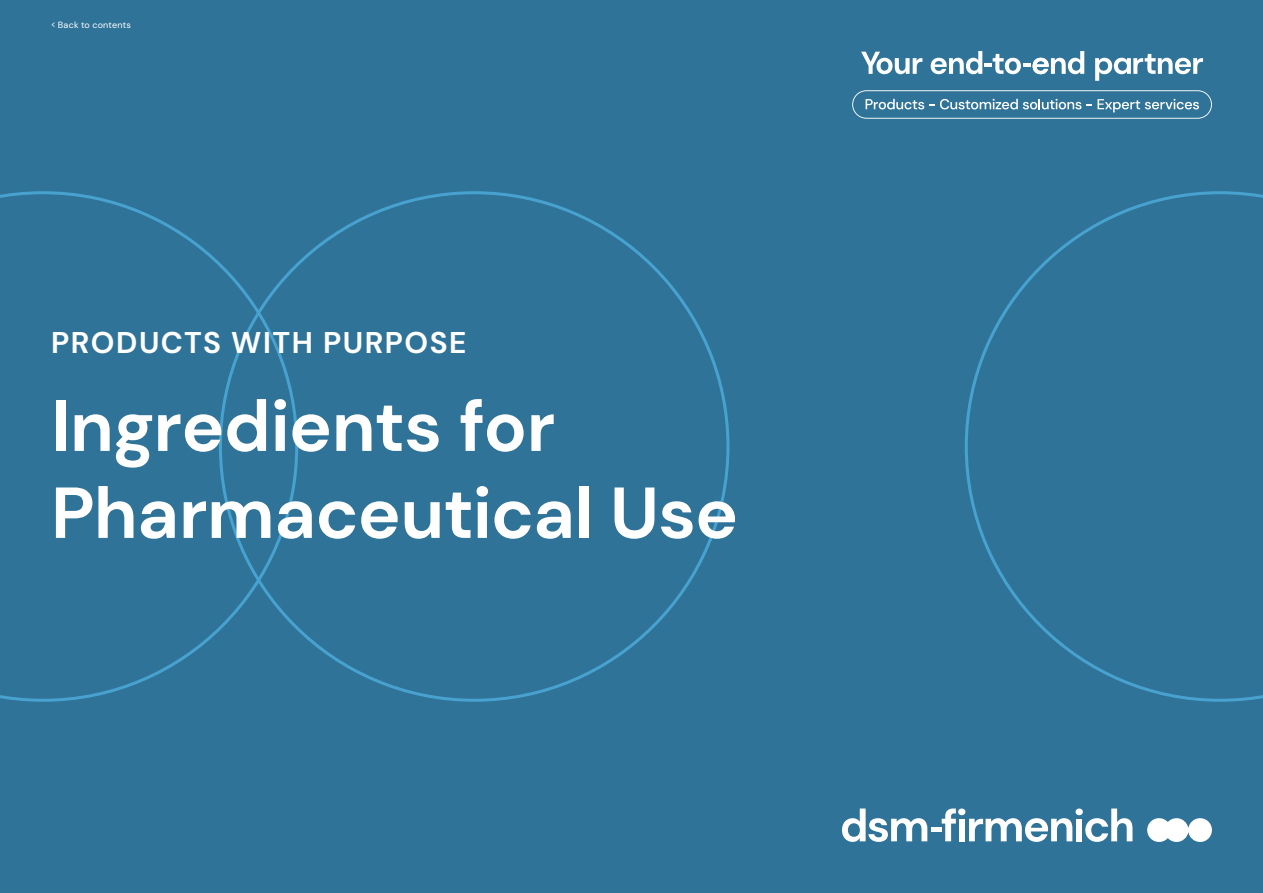
<style>
.page{position:relative;width:1263px;height:893px;background:#307398}
.page>*{position:absolute;margin:0;border:0;box-sizing:border-box;transform-origin:0 0}
.t1{font:700 72px/87px "DM Sans";letter-spacing:-.01em;color:#fff}
.t2{font:700 30px "DM Sans";letter-spacing:.05em;color:#fff}
.t3{font:9px "DM Sans";letter-spacing:.025em;color:#fff}
</style>
<div class="page">
<svg style="left:965px;top:191px;width:298px;height:511px"></svg>
<svg style="left:298px;top:191px;width:431px;height:511px"></svg>
<svg style="left:0;top:191px;width:298px;height:511px"></svg>
<div style="left:959px;top:819px;width:6px;height:22px;background:#fff"></div>
<svg style="left:942px;top:808px;width:14px;height:33px"></svg>
<div style="left:958px;top:808px;width:7px;height:7px;background:#fff;border-radius:50%"></div>
<div style="left:931px;top:827px;width:10px;height:5px;background:#fff"></div>
<svg style="left:842px;top:808px;width:85px;height:34px"></svg>
<svg style="left:1085px;top:808px;width:47px;height:34px"></svg>
<div style="left:1075px;top:808px;width:8px;height:7px;background:#fff;border-radius:50%"></div>
<div style="left:1076px;top:819px;width:6px;height:22px;background:#fff"></div>
<svg style="left:969px;top:818px;width:103px;height:24px"></svg>
<svg style="left:1147px;top:818px;width:65px;height:24px;background:#d6e3eb"></svg>
<svg style="left:861px;top:52px;width:61px;height:22px"></svg>
<svg style="left:931px;top:51px;width:153px;height:23px"></svg>
<svg style="left:1095px;top:54px;width:108px;height:27px"></svg>
<svg style="left:852px;top:90px;width:360px;height:29px"></svg>
<p class="t3" style="left:51px;top:19px;width:82px">&lt; Back to contents</p>
<p class="t2" style="left:51px;top:324px;width:417px">PRODUCTS WITH PURPOSE</p>
<p class="t1" style="left:51px;top:382px;width:689px">Ingredients for<br>Pharmaceutical Use</p>
</div>
